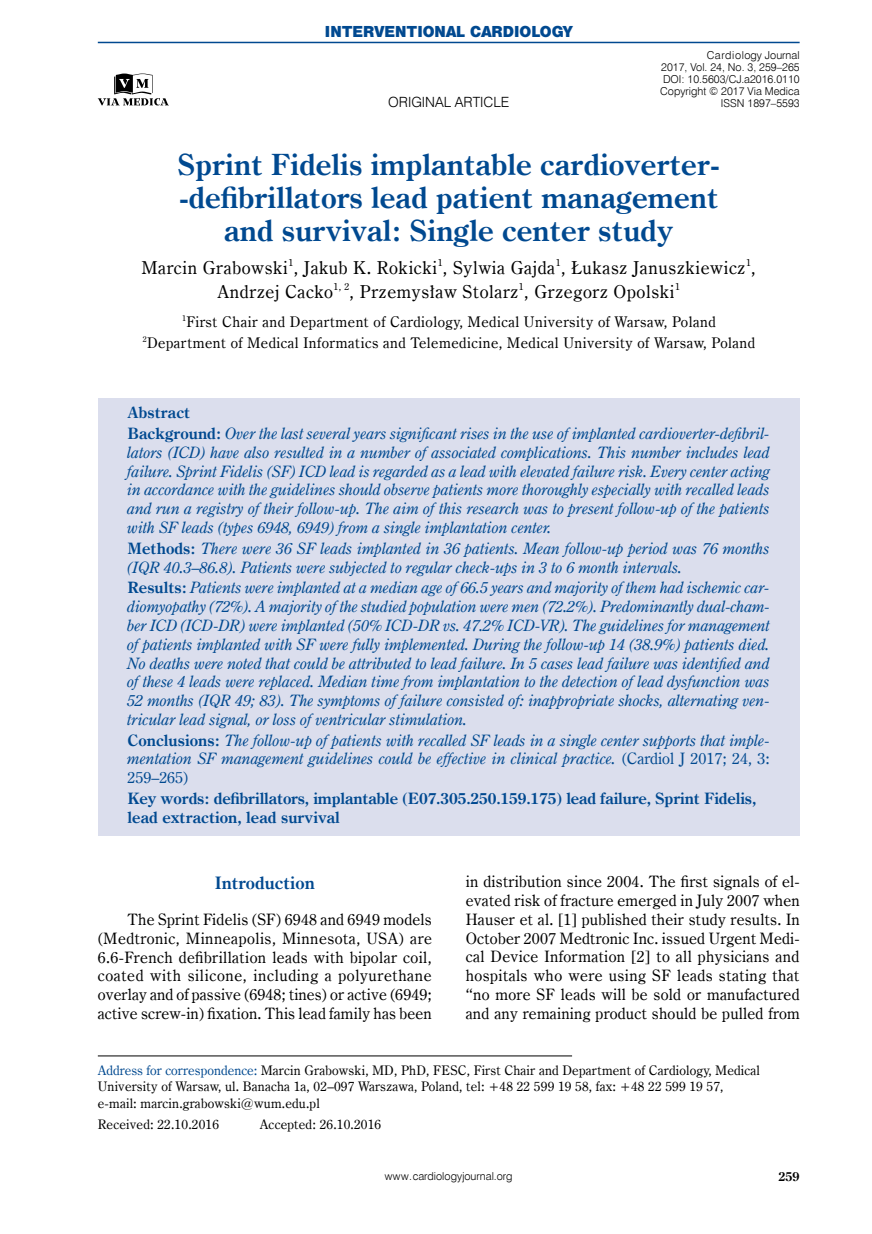
<style>
.page{position:relative;width:872px;height:1234px;background:#fff}
.page>*{position:absolute;margin:0;border:0;box-sizing:border-box;transform-origin:0 0}
.t1{font:700 29.4px/33px "Century Oldst EU";color:#004990;text-align:center}
.t2{font:17.85px/24px "Century Oldst EU";letter-spacing:.035em;color:#000;text-align:center}
.t3{font:700 17.25px "Century Oldst EU";color:#004990}
.t4{font:italic 15.75px/18.8px "Century Oldst EU";color:#004990;text-align:justify}
.t5{font:15.75px/18.8px "Century Oldst EU";letter-spacing:.01em;color:#000;text-align:justify}
.t6{font:700 15.75px/18.8px "Century Oldst EU";letter-spacing:-.01em;color:#004990}
.t7{font:14.7px/21px "Century Oldst EU";letter-spacing:.035em;color:#000;text-align:center}
.t8{font:14.1px "Swis 721 Blk 2 EU";color:#004990}
.t9{font:14.1px "Swis 721 Lt EU";color:#000}
.t10{font:13.2px/16.5px "Century Oldst EU";letter-spacing:.015em;color:#000}
.t11{font:700 12.75px "Century Oldst EU";color:#000}
.t12{font:10.95px/12px "Swis 721 Lt EU";color:#000;text-align:justify}
.s1{font-weight:700;font-style:normal}
.s2{font-style:normal}
.s3{color:#004990}
</style>
<div class="page">
<div style="left:98px;top:398px;width:701px;height:438px;background:#dbdeed"></div>
<hr style="left:98px;top:1055px;width:474px;height:1px;background:#000">
<hr style="left:98px;top:42px;width:701px;height:1px;background:#004990">
<svg style="left:98px;top:74px;width:71px;height:32px"></svg>
<p class="t8" style="left:325px;top:22px;width:249px">INTERVENTIONAL CARDIOLOGY</p>
<p class="t12" style="left:660px;top:49px;width:141px;text-indent:46px">Cardiology Journal 2017, Vol. 24, No. 3, 259–265<br>DOI: 10.5603/CJ.a2016.0110<br>Copyright © 2017 Via Medica</p>
<p class="t9" style="left:388px;top:93px;width:123px">original article</p>
<p class="t12" style="left:721px;top:97px;width:80px">ISSN 1897–5593</p>
<h1 class="t1" style="left:178px;top:149px;width:544px">Sprint Fidelis implantable cardioverter--defibrillators lead patient management and survival: Single center study</h1>
<p class="t2" style="left:142px;top:256px;width:615px">Marcin Grabowski<sup>1</sup>, Jakub K. Rokicki<sup>1</sup>, Sylwia Gajda<sup>1</sup>, Łukasz Januszkiewicz<sup>1</sup>,<br>Andrzej Cacko<sup>1,</sup> <sup>2</sup>, Przemysław Stolarz<sup>1</sup>, Grzegorz Opolski<sup>1</sup></p>
<p class="t7" style="left:143px;top:312px;width:614px"><sup>1</sup>First Chair and Department of Cardiology, Medical University of Warsaw, Poland<br><sup>2</sup>Department of Medical Informatics and Telemedicine, Medical University of Warsaw, Poland</p>
<p class="t4" style="left:128px;top:402px;width:644px;line-height:20.9px"><span class="s1">Abstract<br>Background:</span> Over the last several years significant rises in the use of implanted cardioverter-defibril-</p>
<p class="t4" style="left:128px;top:443px;width:644px">lators (ICD) have also resulted in a number of associated complications. This number includes lead failure. Sprint Fidelis (SF) ICD lead is regarded as a lead with elevated failure risk. Every center acting in accordance with the guidelines should observe patients more thoroughly especially with recalled leads and run a registry of their follow-up. The aim of this research was to present follow-up of the patients with SF leads (types 6948, 6949) from a single implantation center.</p>
<p class="t4" style="left:128px;top:539px;width:644px"><span class="s1">Methods:</span> There were 36 SF leads implanted in 36 patients. Mean follow-up period was 76 months (IQR 40.3–86.8). Patients were subjected to regular check-ups in 3 to 6 month intervals.</p>
<p class="t4" style="left:128px;top:578px;width:644px"><span class="s1">Results:</span> Patients were implanted at a median age of 66.5 years and majority of them had ischemic car&shy;diomyopathy (72%). A majority of the studied population were men (72.2%). Predominantly dual-cham&shy;ber ICD (ICD-DR) were implanted (50% ICD-DR vs. 47.2% ICD-VR). The guidelines for management of patients implanted with SF were fully implemented. During the follow-up 14 (38.9%) patients died.<br>No deaths were noted that could be attributed to lead failure. In 5 cases lead failure was identified and of these 4 leads were replaced. Median time from implantation to the detection of lead dysfunction was 52 months (IQR 49; 83). The symptoms of failure consisted of: inappropriate shocks, alternating ven&shy;tricular lead signal, or loss of ventricular stimulation.</p>
<p class="t4" style="left:128px;top:730px;width:644px"><span class="s1">Conclusions:</span> The follow-up of patients with recalled SF leads in a single center supports that imple&shy;mentation SF management guidelines could be effective in clinical practice. <span class="s2">(Cardiol J 2017; 24, 3:<br>259–265)</span></p>
<p class="t6" style="left:128px;top:789px;width:630px">Key words: defibrillators, implantable (E07.305.250.159.175) lead failure, Sprint Fidelis, lead extraction, lead survival</p>
<p class="t3" style="left:215px;top:871px;width:102px">Introduction</p>
<p class="t5" style="left:98px;top:910px;width:335px;text-indent:30px">The Sprint Fidelis (SF) 6948 and 6949 models (Medtronic, Minneapolis, Minnesota, USA) are 6.6-French defibrillation leads with bipolar coil, coated with silicone, including a polyurethane overlay and of passive (6948; tines) or active (6949; active screw-in) fixation. This lead family has been</p>
<p class="t5" style="left:466px;top:872px;width:336px">in distribution since 2004. The first signals of el&shy;evated risk of fracture emerged in July 2007 when Hauser et al. [1] published their study results. In October 2007 Medtronic Inc. issued Urgent Medi&shy;cal Device Information [2] to all physicians and hospitals who were using SF leads stating that “no more SF leads will be sold or manufactured and any remaining product should be pulled from</p>
<p class="t10" style="left:98px;top:1061px;width:664px"><span class="s3">Address for correspondence:</span> Marcin Grabowski, MD, PhD, FESC, First Chair and Department of Cardiology, Medical<br>University of Warsaw, ul. Banacha 1a, 02–097 Warszawa, Poland, tel: +48 22 599 19 58, fax: +48 22 599 19 57, e-mail: marcin.grabowski@wum.edu.pl</p>
<p class="t10" style="left:98px;top:1115px;width:123px">Received: 22.10.2016</p>
<p class="t10" style="left:260px;top:1115px;width:123px">Accepted: 26.10.2016</p>
<p class="t12" style="left:385px;top:1170px;width:129px">www.cardiologyjournal.org</p>
<p class="t11" style="left:778px;top:1167px;width:23px">259</p>
</div>
